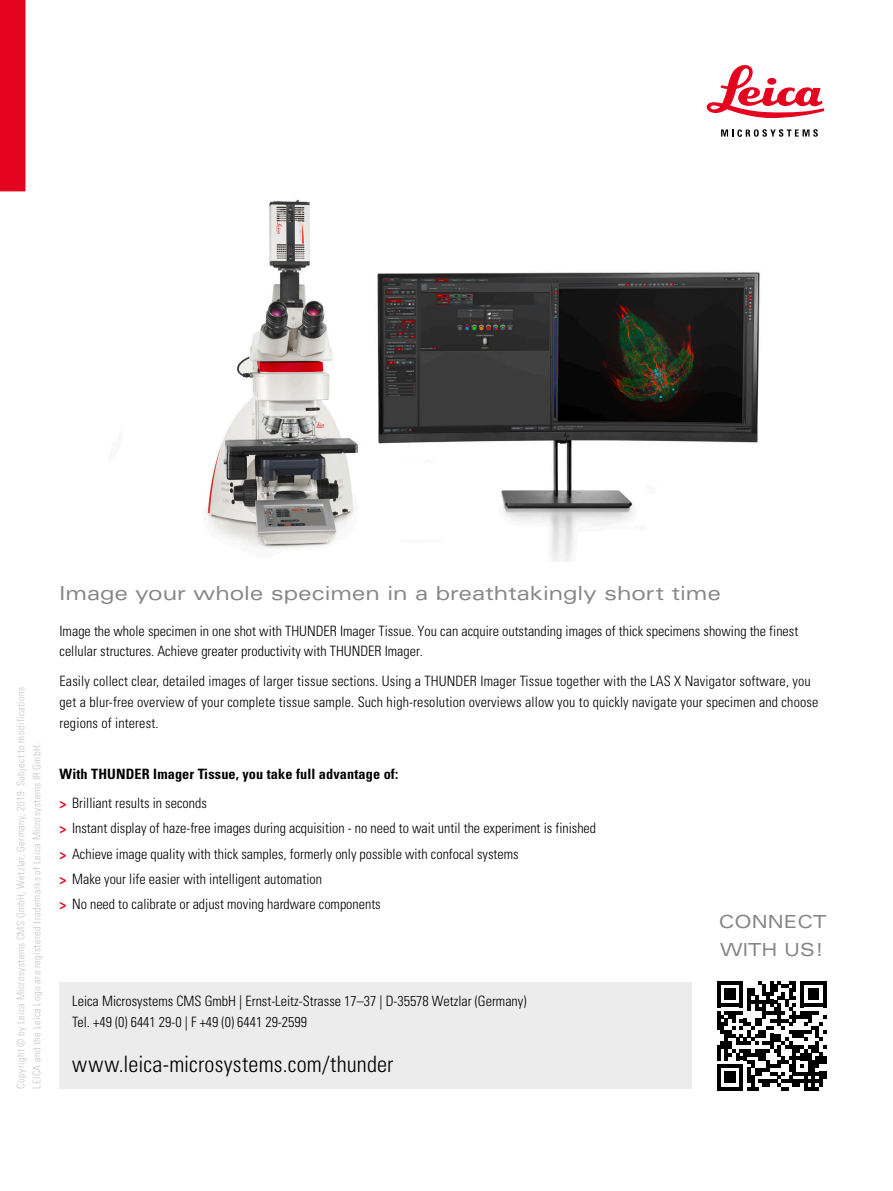
<style>
.page{position:relative;width:893px;height:1191px;background:#fff}
.page>*{position:absolute;margin:0;border:0;box-sizing:border-box;transform-origin:0 0}
.t1{font:300 condensed 22.5px "Univers LT Std";letter-spacing:.005em;color:#000}
.t2{font:expanded 19.5px "Univers LT Std";color:#868686}
.t3{font:expanded 18px/27.8px "Univers LT Std";color:#868686}
.t4{font:300 condensed 14.25px/21px "Univers LT Std";color:#000}
.t5{font:700 condensed 14.25px/29.5px "Univers LT Std";letter-spacing:.01em;color:#000}
.t6{font:300 condensed 10.5px/15.8px "Univers LT Std";letter-spacing:.035em;color:#c6c6c5}
.s1{font-family:"Univers Cond";font-stretch:normal;color:#e40420}
.s2{font-weight:300}
.s3{font-family:"Univers Cond";font-weight:700;font-stretch:normal;color:#e40420}
</style>
<div class="page">
<svg style="left:717px;top:981px;width:110px;height:109px"></svg>
<div style="left:60px;top:982px;width:632px;height:107px;background:#ececec"></div>
<div style="left:0;top:0;width:26px;height:191px;background:#e40420"></div>
<svg style="left:707px;top:65px;width:117px;height:53px"></svg>
<svg style="left:721px;top:129px;width:97px;height:8px"></svg>
<img style="left:205px;top:199px;width:555px;height:362px">
<p class="t6" style="left:13px;top:1089px;width:403px;rotate:-90deg">Copyright © by Leica Microsystems CMS GmbH, Wetzlar, Germany, 2019· Subject to modifications<br>LEICA and the Leica Logo are registered trademarks of Leica Microsystems IR GmbH.</p>
<h2 class="t2" style="left:60px;top:581px;width:663px">Image your whole specimen in a breathtakingly short time</h2>
<p class="t4" style="left:60px;top:620px;width:740px;line-height:20.1px">Image the whole specimen in one shot with THUNDER Imager Tissue. You can acquire outstanding images of thick specimens showing the finest cellular structures. Achieve greater productivity with THUNDER Imager.</p>
<p class="t4" style="left:60px;top:670px;width:760px">Easily collect clear, detailed images of larger tissue sections. Using a THUNDER Imager Tissue together with the LAS X Navigator software, you get a blur-free overview of your complete tissue sample. Such high-resolution overviews allow you to quickly navigate your specimen and choose regions of interest.</p>
<p class="t5" style="left:59px;top:758px;width:340px">With THUNDER Imager Tissue, you take full advantage of: <span class="s1">&gt;</span> <span class="s2">Brilliant results in seconds</span></p>
<p class="t4" style="left:59px;top:816px;width:538px;line-height:25.2px"><span class="s3">&gt;</span> Instant display of haze-free images during acquisition - no need to wait until the experiment is finished <span class="s3">&gt;</span> Achieve image quality with thick samples, formerly only possible with confocal systems<br><span class="s3">&gt;</span> Make your life easier with intelligent automation<br><span class="s3">&gt;</span> No need to calibrate or adjust moving hardware components</p>
<p class="t4" style="left:72px;top:990px;width:456px">Leica Microsystems CMS GmbH | Ernst-Leitz-Strasse 17–37 | D-35578 Wetzlar (Germany)<br>Tel. +49 (0) 6441 29-0 | F +49 (0) 6441 29-2599</p>
<h1 class="t1" style="left:72px;top:1050px;width:323px">www.leica-microsystems.com/thunder</h1>
<p class="t3" style="left:719px;top:907px;width:109px">CONNECT<br>WITH US!</p>
</div>
